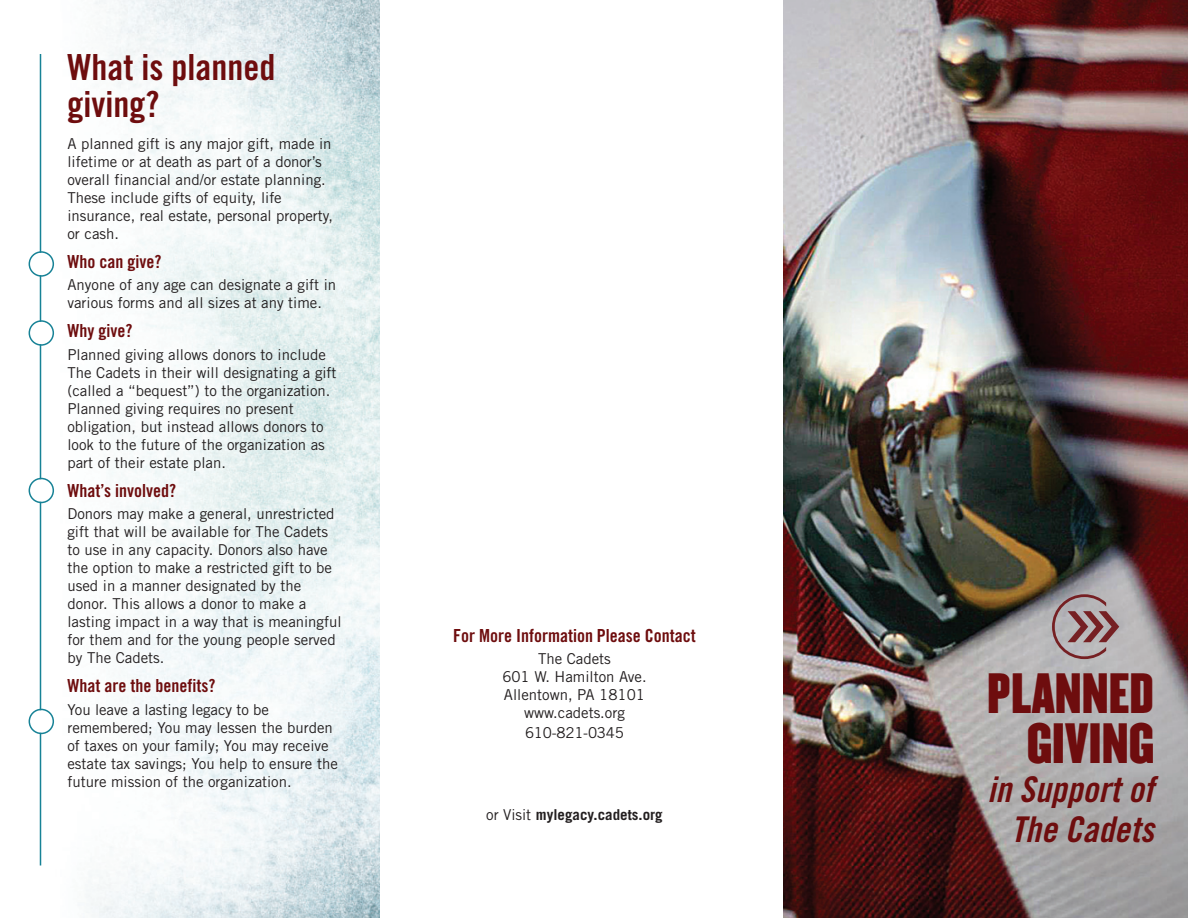
<style>
.page{position:relative;width:1188px;height:918px;background:#fff}
.page>*{position:absolute;margin:0;border:0;box-sizing:border-box;transform-origin:0 0}
.t1{font:49.65px/49.7px "Champion HTF Welterweight";color:#6e0d0e;text-align:right}
.t2{font:36px/37.5px "Trade Gothic Bold Cond Twenty";color:#6e0d0e}
.t3{font:italic 35.4px/39.8px "Trade Gothic Bold Cond Twenty";color:#6e0d0e;text-align:right}
.t4{font:18px "Trade Gothic Bold Cond Twenty";color:#6e0d0e}
.t5{font:15px/18px "Trade Gothic";color:#231f20}
.t6{font:700 15px "Trade Gothic";color:#231f20}
.s1{font-weight:400}
</style>
<div class="page">
<img style="left:28px;top:0;width:352px;height:918px">
<hr style="left:40px;top:54px;width:1px;height:812px;background:#178296">
<img style="left:783px;top:0;width:405px;height:918px">
<svg style="left:1052px;top:594px;width:67px;height:65px;background:#a58e91"></svg>
<svg style="left:29px;top:251px;width:25px;height:26px"></svg>
<svg style="left:29px;top:320px;width:25px;height:26px"></svg>
<svg style="left:29px;top:478px;width:25px;height:25px"></svg>
<svg style="left:29px;top:709px;width:25px;height:25px"></svg>
<h2 class="t2" style="left:68px;top:51px;width:209px">What is planned giving?</h2>
<p class="t5" style="left:68px;top:136px;width:267px">A planned gift is any major gift, made in lifetime or at death as part of a donor’s overall financial and/or estate planning.<br>These include gifts of equity, life insurance, real estate, personal property, or cash.</p>
<p class="t4" style="left:68px;top:255px;width:95px">Who can give?</p>
<p class="t5" style="left:68px;top:277px;width:270px">Anyone of any age can designate a gift in various forms and all sizes at any time.</p>
<p class="t4" style="left:68px;top:324px;width:66px">Why give?</p>
<p class="t5" style="left:68px;top:347px;width:271px">Planned giving allows donors to include The Cadets in their will designating a gift (called a “bequest”) to the organization.<br>Planned giving requires no present obligation, but instead allows donors to look to the future of the organization as part of their estate plan.</p>
<p class="t4" style="left:68px;top:484px;width:110px">What’s involved?</p>
<p class="t5" style="left:68px;top:506px;width:276px">Donors may make a general, unrestricted gift that will be available for The Cadets to use in any capacity. Donors also have the option to make a restricted gift to be used in a manner designated by the donor. This allows a donor to make a lasting impact in a way that is meaningful for them and for the young people served by The Cadets.</p>
<p class="t4" style="left:68px;top:679px;width:149px">What are the benefits?</p>
<p class="t5" style="left:68px;top:702px;width:272px">You leave a lasting legacy to be remembered; You may lessen the burden of taxes on your family; You may receive estate tax savings; You help to ensure the future mission of the organization.</p>
<p class="t4" style="left:453px;top:629px;width:244px">For More Information Please Contact</p>
<p class="t5" style="left:502px;top:651px;width:146px;text-align:center">The Cadets<br>601 W. Hamilton Ave.<br>Allentown, PA 18101 www.cadets.org</p>
<p class="t5" style="left:525px;top:725px;width:101px">610-821-0345</p>
<p class="t6" style="left:486px;top:809px;width:178px"><span class="s1">or Visit</span> mylegacy.cadets.org</p>
<h1 class="t1" style="left:987px;top:673px;width:168px">PLANNED<br>GIVING</h1>
<h3 class="t3" style="left:988px;top:773px;width:175px">in Supportof<br>The Cadets</h3>
</div>
